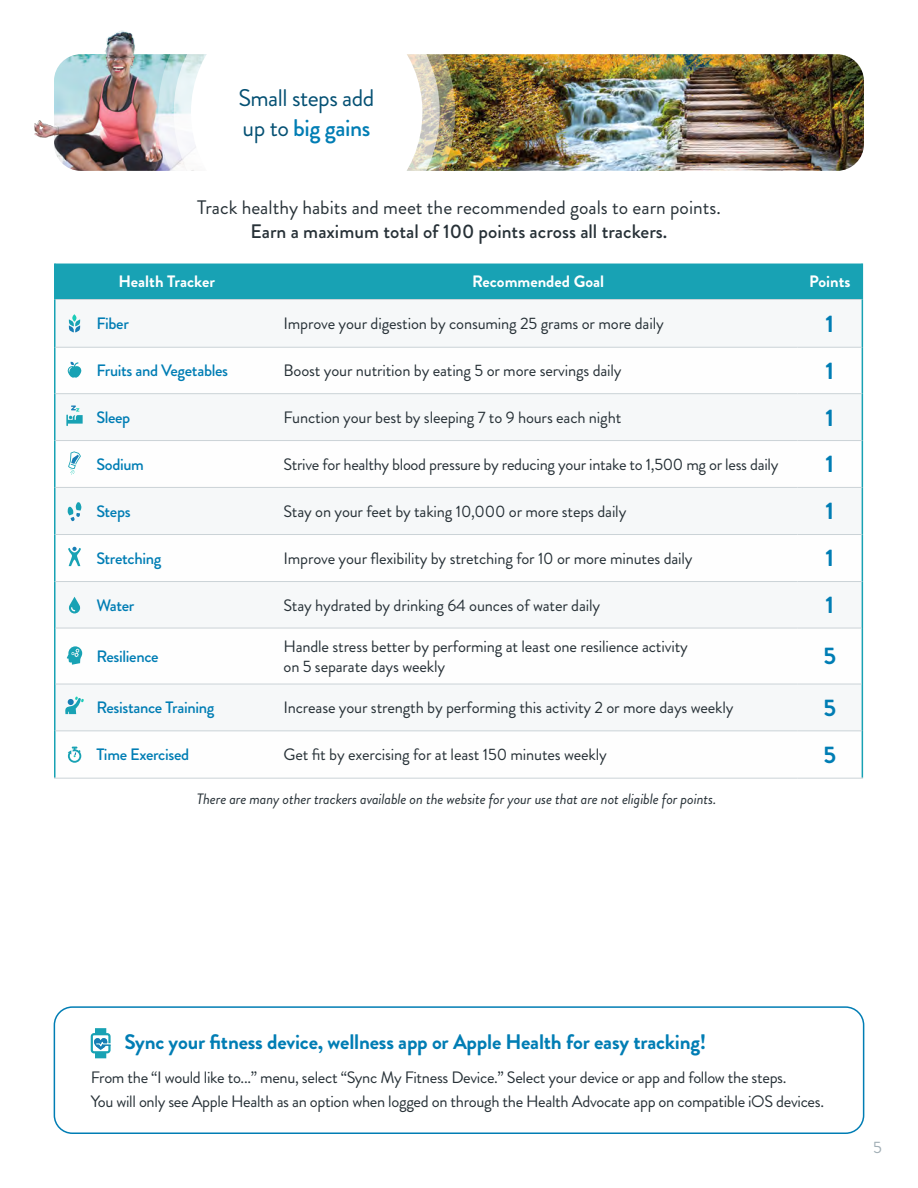
<style>
.page{position:relative;width:918px;height:1188px;background:#fff}
.page>*{position:absolute;margin:0;border:0;box-sizing:border-box;transform-origin:0 0}
.t1{font:24px/30px "Brandon Grotesque";letter-spacing:-.02em;color:#045073}
.t2{font:700 24px "Brandon Grotesque";color:#007db4}
.t3{font:700 21px "Brandon Grotesque";letter-spacing:-.01em;color:#007db4}
.t4{font:19.5px "Brandon Grotesque";color:#273137}
.t5{font:500 19.5px "Brandon Grotesque";color:#273137}
.t6{font:16.5px/19.8px "Brandon Grotesque";letter-spacing:-.01em;color:#273137}
.t7{font:500 16.5px "Brandon Grotesque";letter-spacing:-.02em;color:#007db4}
.t8{font:700 16.5px "Brandon Grotesque";color:#fff}
.t9{font:16.5px "Brandon Grotesque";color:#a2afb6}
.t10{font:italic 15px "Brandon Grotesque";letter-spacing:-.01em;color:#273137}
.s1{font-weight:500;color:#007db4}
</style>
<div class="page">
<div style="left:56px;top:264px;width:806px;height:35px;background:#18a2b4"></div>
<svg style="left:56px;top:348px;width:806px;height:430px"></svg>
<hr style="left:54px;top:300px;width:2px;height:47px;background:#18a2b4">
<hr style="left:862px;top:300px;width:1px;height:47px;background:#18a2b4">
<hr style="left:54px;top:347px;width:2px;height:47px;background:#18a2b4">
<hr style="left:862px;top:347px;width:1px;height:47px;background:#18a2b4">
<hr style="left:54px;top:394px;width:2px;height:47px;background:#18a2b4">
<hr style="left:862px;top:394px;width:1px;height:47px;background:#18a2b4">
<hr style="left:54px;top:441px;width:2px;height:46px;background:#18a2b4">
<hr style="left:862px;top:441px;width:1px;height:46px;background:#18a2b4">
<hr style="left:54px;top:487px;width:2px;height:48px;background:#18a2b4">
<hr style="left:862px;top:487px;width:1px;height:48px;background:#18a2b4">
<hr style="left:54px;top:535px;width:2px;height:47px;background:#18a2b4">
<hr style="left:862px;top:535px;width:1px;height:47px;background:#18a2b4">
<hr style="left:54px;top:582px;width:2px;height:46px;background:#18a2b4">
<hr style="left:862px;top:582px;width:1px;height:46px;background:#18a2b4">
<hr style="left:54px;top:628px;width:2px;height:56px;background:#18a2b4">
<hr style="left:862px;top:628px;width:1px;height:56px;background:#18a2b4">
<hr style="left:54px;top:684px;width:2px;height:47px;background:#18a2b4">
<hr style="left:862px;top:684px;width:1px;height:47px;background:#18a2b4">
<hr style="left:54px;top:731px;width:2px;height:47px;background:#18a2b4">
<hr style="left:862px;top:731px;width:1px;height:47px;background:#18a2b4">
<hr style="left:56px;top:299px;width:223px;height:1px;background:#cbd3d7">
<hr style="left:279px;top:299px;width:518px;height:1px;background:#cbd3d7">
<hr style="left:797px;top:299px;width:65px;height:1px;background:#cbd3d7">
<hr style="left:56px;top:347px;width:223px;height:1px;background:#cbd3d7">
<hr style="left:279px;top:347px;width:518px;height:1px;background:#cbd3d7">
<hr style="left:797px;top:347px;width:65px;height:1px;background:#cbd3d7">
<hr style="left:56px;top:393px;width:223px;height:1px;background:#cbd3d7">
<hr style="left:279px;top:393px;width:518px;height:1px;background:#cbd3d7">
<hr style="left:797px;top:393px;width:65px;height:1px;background:#cbd3d7">
<hr style="left:56px;top:440px;width:223px;height:1px;background:#cbd3d7">
<hr style="left:279px;top:440px;width:518px;height:1px;background:#cbd3d7">
<hr style="left:797px;top:440px;width:65px;height:1px;background:#cbd3d7">
<hr style="left:56px;top:487px;width:223px;height:1px;background:#cbd3d7">
<hr style="left:279px;top:487px;width:518px;height:1px;background:#cbd3d7">
<hr style="left:797px;top:487px;width:65px;height:1px;background:#cbd3d7">
<hr style="left:56px;top:534px;width:223px;height:1px;background:#cbd3d7">
<hr style="left:279px;top:534px;width:518px;height:1px;background:#cbd3d7">
<hr style="left:797px;top:534px;width:65px;height:1px;background:#cbd3d7">
<hr style="left:56px;top:581px;width:223px;height:1px;background:#cbd3d7">
<hr style="left:279px;top:581px;width:518px;height:1px;background:#cbd3d7">
<hr style="left:797px;top:581px;width:65px;height:1px;background:#cbd3d7">
<hr style="left:56px;top:628px;width:223px;height:1px;background:#cbd3d7">
<hr style="left:279px;top:628px;width:518px;height:1px;background:#cbd3d7">
<hr style="left:797px;top:628px;width:65px;height:1px;background:#cbd3d7">
<hr style="left:56px;top:684px;width:223px;height:1px;background:#cbd3d7">
<hr style="left:279px;top:684px;width:518px;height:1px;background:#cbd3d7">
<hr style="left:797px;top:684px;width:65px;height:1px;background:#cbd3d7">
<hr style="left:56px;top:730px;width:223px;height:1px;background:#cbd3d7">
<hr style="left:279px;top:730px;width:518px;height:1px;background:#cbd3d7">
<hr style="left:797px;top:730px;width:65px;height:1px;background:#cbd3d7">
<hr style="left:54px;top:778px;width:225px;height:1px;background:#cbd3d7">
<hr style="left:279px;top:778px;width:518px;height:1px;background:#cbd3d7">
<hr style="left:797px;top:778px;width:66px;height:1px;background:#cbd3d7">
<hr style="left:54px;top:264px;width:2px;height:36px;background:#18a2b4">
<hr style="left:862px;top:264px;width:1px;height:36px;background:#18a2b4">
<svg style="left:67px;top:362px;width:15px;height:16px"></svg>
<svg style="left:68px;top:314px;width:13px;height:18px"></svg>
<svg style="left:68px;top:451px;width:13px;height:24px"></svg>
<svg style="left:68px;top:547px;width:13px;height:19px"></svg>
<svg style="left:69px;top:597px;width:11px;height:16px"></svg>
<svg style="left:67px;top:646px;width:15px;height:19px"></svg>
<svg style="left:65px;top:696px;width:19px;height:18px"></svg>
<svg style="left:68px;top:747px;width:13px;height:16px"></svg>
<svg style="left:66px;top:406px;width:17px;height:20px"></svg>
<svg style="left:67px;top:502px;width:15px;height:19px"></svg>
<div style="left:54px;top:1006px;width:810px;height:128px;border:2px solid #007db4;border-radius:18px"></div>
<img style="left:455px;top:54px;width:409px;height:117px">
<img style="left:54px;top:54px;width:104px;height:117px">
<svg style="left:158px;top:54px;width:297px;height:117px"></svg>
<svg style="left:91px;top:1028px;width:20px;height:30px"></svg>
<img style="left:34px;top:30px;width:112px;height:111px">
<h1 class="t1" style="left:238px;top:83px;width:138px">Small steps add up to <span class="s1">big gains</span></h1>
<p class="t4" style="left:197px;top:194px;width:525px">Track healthy habits and meet the recommended goals to earn points.</p>
<p class="t5" style="left:251px;top:218px;width:418px">Earn a maximum total of 100 points across all trackers.</p>
<p class="t8" style="left:119px;top:270px;width:98px">Health Tracker</p>
<p class="t8" style="left:472px;top:270px;width:134px">Recommended Goal</p>
<p class="t8" style="left:809px;top:270px;width:43px">Points</p>
<p class="t7" style="left:96px;top:312px;width:34px">Fiber</p>
<p class="t6" style="left:284px;top:314px;width:382px">Improve your digestion by consuming 25 grams or more daily</p>
<h1 class="t2" style="left:826px;top:307px;width:10px">1</h1>
<p class="t7" style="left:96px;top:359px;width:133px">Fruits and Vegetables</p>
<p class="t6" style="left:284px;top:361px;width:340px">Boost your nutrition by eating 5 or more servings daily</p>
<h1 class="t2" style="left:826px;top:354px;width:10px">1</h1>
<p class="t7" style="left:96px;top:406px;width:36px">Sleep</p>
<p class="t6" style="left:284px;top:408px;width:339px">Function your best by sleeping 7 to 9 hours each night</p>
<h1 class="t2" style="left:826px;top:400px;width:10px">1</h1>
<p class="t7" style="left:96px;top:453px;width:49px">Sodium</p>
<p class="t6" style="left:284px;top:454px;width:496px">Strive for healthy blood pressure by reducing your intake to 1,500 mg or less daily</p>
<h1 class="t2" style="left:826px;top:447px;width:10px">1</h1>
<p class="t7" style="left:96px;top:500px;width:36px">Steps</p>
<p class="t6" style="left:284px;top:501px;width:344px">Stay on your feet by taking 10,000 or more steps daily</p>
<h1 class="t2" style="left:826px;top:494px;width:10px">1</h1>
<p class="t7" style="left:96px;top:547px;width:67px">Stretching</p>
<p class="t6" style="left:284px;top:548px;width:411px">Improve your flexibility by stretching for 10 or more minutes daily</p>
<h1 class="t2" style="left:826px;top:541px;width:10px">1</h1>
<p class="t7" style="left:96px;top:593px;width:40px">Water</p>
<p class="t6" style="left:284px;top:595px;width:318px">Stay hydrated by drinking 64 ounces of water daily</p>
<h1 class="t2" style="left:826px;top:588px;width:10px">1</h1>
<p class="t7" style="left:96px;top:645px;width:64px">Resilience</p>
<p class="t6" style="left:284px;top:637px;width:406px">Handle stress better by performing at least one resilience activity on 5 separate days weekly</p>
<h1 class="t2" style="left:824px;top:639px;width:14px">5</h1>
<p class="t7" style="left:96px;top:696px;width:120px">Resistance Training</p>
<p class="t6" style="left:284px;top:698px;width:451px">Increase your strength by performing this activity 2 or more days weekly</p>
<h1 class="t2" style="left:824px;top:691px;width:14px">5</h1>
<p class="t7" style="left:96px;top:743px;width:94px">Time Exercised</p>
<p class="t6" style="left:284px;top:745px;width:325px">Get fit by exercising for at least 150 minutes weekly</p>
<h1 class="t2" style="left:824px;top:738px;width:14px">5</h1>
<p class="t10" style="left:197px;top:788px;width:521px">There are many other trackers available on the website for your use that are not eligible for points.</p>
<p class="t3" style="left:124px;top:1027px;width:583px">Sync your fitness device, wellness app or Apple Health for easy tracking!</p>
<p class="t6" style="left:91px;top:1065px;width:735px;line-height:24px">From the “I would like to...” menu, select “Sync My Fitness Device.” Select your device or app and follow the steps.<br>You will only see Apple Health as an option when logged on through the Health Advocate app on compatible iOS devices.</p>
<p class="t9" style="left:873px;top:1136px;width:10px">5</p>
</div>
